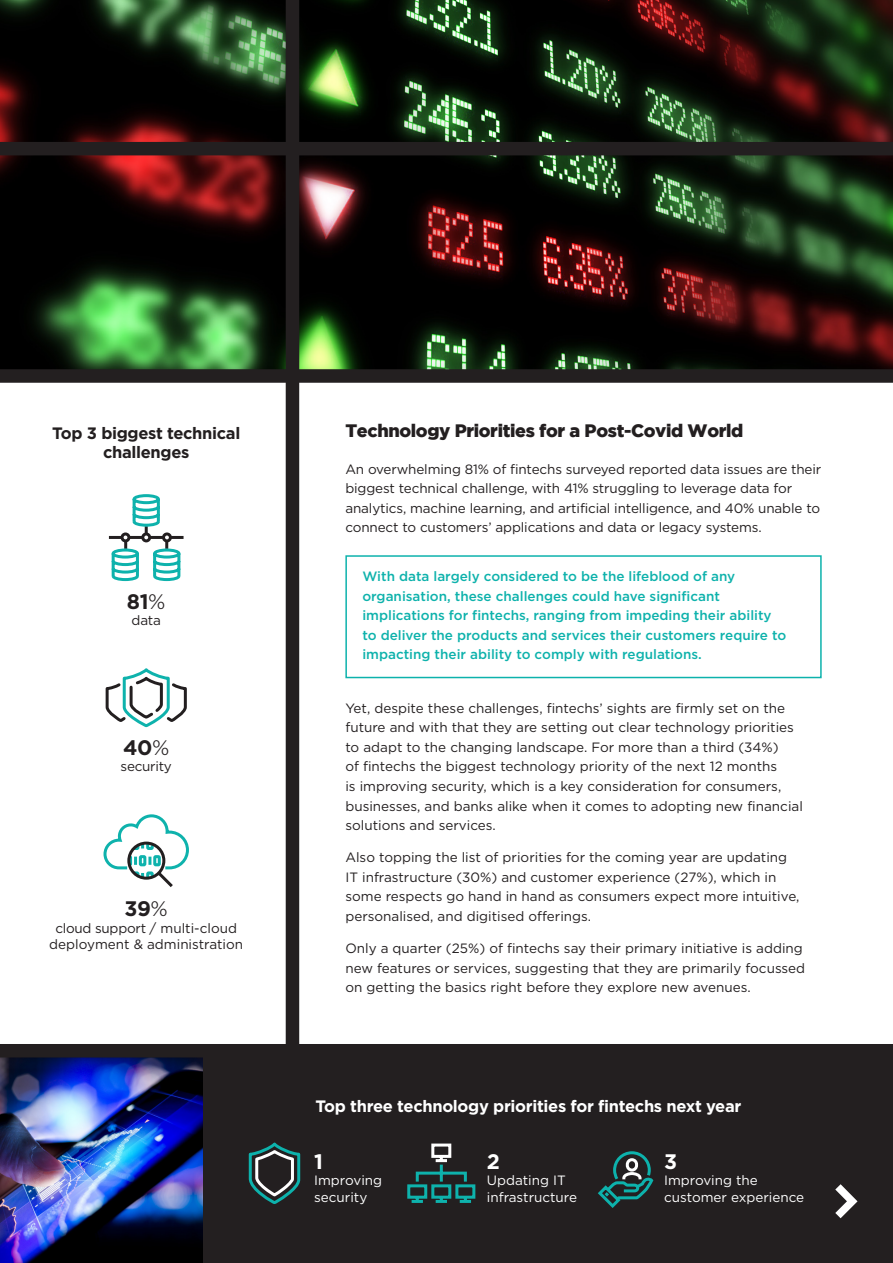
<style>
.page{position:relative;width:893px;height:1263px;background:#fff}
.page>*{position:absolute;margin:0;border:0;box-sizing:border-box;transform-origin:0 0}
.pull-out_green{font:700 21px "Gotham";color:#231f20}
.pull-out_green-2{font:700 21px "Gotham";color:#fff}
.subhead{font:900 18px "Gotham";letter-spacing:-.02em;color:#231f20}
.pull-out_green-3{font:700 16.5px "Gotham";letter-spacing:-.02em;color:#fff}
.pull-out_green-4{font:700 16.5px/19.8px "Gotham";letter-spacing:-.02em;color:#231f20;text-align:center}
.Body{font:13.5px/19.5px "Gotham";color:#231f20}
.Indented{font:500 13.5px/19.5px "Gotham";color:#0eb2ac}
.Body-2{font:13.5px/16.5px "Gotham";color:#fff}
.pull-out_green-5{font:13.5px/16.5px "Gotham";color:#231f20;text-align:center}
.pull-out_green-6{font:13.5px "Gotham";letter-spacing:-.02em;color:#231f20}
.s1{font-weight:300}
.s2{font-style:inherit}
</style>
<div class="page">
<img style="left:0;top:1057px;width:204px;height:206px">
<div style="left:204px;top:1051px;width:689px;height:212px;background:#231f20"></div>
<img style="left:0;top:0;width:893px;height:369px">
<div style="left:286px;top:0;width:13px;height:1057px;background:#231f20"></div>
<div style="left:0;top:1044px;width:893px;height:13px;background:#231f20"></div>
<div style="left:0;top:369px;width:893px;height:14px;background:#231f20"></div>
<div style="left:0;top:142px;width:893px;height:13px;background:#231f20"></div>
<div style="left:345px;top:555px;width:477px;height:123px;border:2px solid #0db2ac"></div>
<svg style="left:835px;top:1184px;width:23px;height:35px"></svg>
<svg style="left:598px;top:1151px;width:56px;height:57px"></svg>
<svg style="left:248px;top:1142px;width:53px;height:62px"></svg>
<svg style="left:407px;top:1143px;width:69px;height:60px"></svg>
<svg style="left:109px;top:494px;width:75px;height:88px"></svg>
<svg style="left:103px;top:814px;width:86px;height:73px"></svg>
<svg style="left:105px;top:668px;width:82px;height:60px"></svg>
<p class="pull-out_green-4" style="left:52px;top:422px;width:190px">Top 3 biggest technical challenges</p>
<p class="pull-out_green" style="left:127px;top:589px;width:40px">81<span class="s1">%</span></p>
<p class="pull-out_green-6" style="left:132px;top:613px;width:31px">data</p>
<p class="pull-out_green" style="left:123px;top:736px;width:48px">40<span class="s1">%</span></p>
<p class="pull-out_green-6" style="left:121px;top:759px;width:53px">security</p>
<p class="pull-out_green" style="left:125px;top:897px;width:45px">39<span class="s1">%</span></p>
<p class="pull-out_green-5" style="left:49px;top:920px;width:195px"><span class="s2">cloud support</span> / multi-cloud deployment &amp; administration</p>
<p class="subhead" style="left:345px;top:420px;width:399px">Technology Priorities for a Post-Covid World</p>
<p class="Body" style="left:345px;top:459px;width:477px">An overwhelming 81% of fintechs surveyed reported data issues are their biggest technical challenge, with 41% struggling to leverage data for analytics, machine learning, and artificial intelligence, and 40% unable to connect to customers’ applications and data or legacy systems.</p>
<p class="Indented" style="left:362px;top:567px;width:425px">With data largely considered to be the lifeblood of any organisation, these challenges could have significant implications for fintechs, ranging from impeding their ability to deliver the products and services their customers require to impacting their ability to comply with regulations.</p>
<p class="Body" style="left:345px;top:698px;width:459px">Yet, despite these challenges, fintechs’ sights are firmly set on the future and with that they are setting out clear technology priorities to adapt to the changing landscape. For more than a third (34%)<br>of fintechs the biggest technology priority of the next 12 months<br>is improving security, which is a key consideration for consumers, businesses, and banks alike when it comes to adopting new financial solutions and services.</p>
<p class="Body" style="left:345px;top:847px;width:456px">Also topping the list of priorities for the coming year are updating IT infrastructure (30%) and customer experience (27%), which in some respects go hand in hand as consumers expect more intuitive, personalised, and digitised offerings.</p>
<p class="Body" style="left:345px;top:938px;width:461px">Only a quarter (25%) of fintechs say their primary initiative is adding new features or services, suggesting that they are primarily focussed on getting the basics right before they explore new avenues.</p>
<p class="pull-out_green-3" style="left:316px;top:1096px;width:427px">Top three technology priorities for fintechs next year</p>
<p class="pull-out_green-2" style="left:314px;top:1149px;width:10px">1</p>
<p class="Body-2" style="left:314px;top:1172px;width:69px">Improving security</p>
<p class="pull-out_green-2" style="left:487px;top:1149px;width:15px">2</p>
<p class="Body-2" style="left:487px;top:1172px;width:92px">Updating IT infrastructure</p>
<p class="pull-out_green-2" style="left:664px;top:1149px;width:15px">3</p>
<p class="Body-2" style="left:664px;top:1172px;width:142px">Improving the customer experience</p>
</div>
